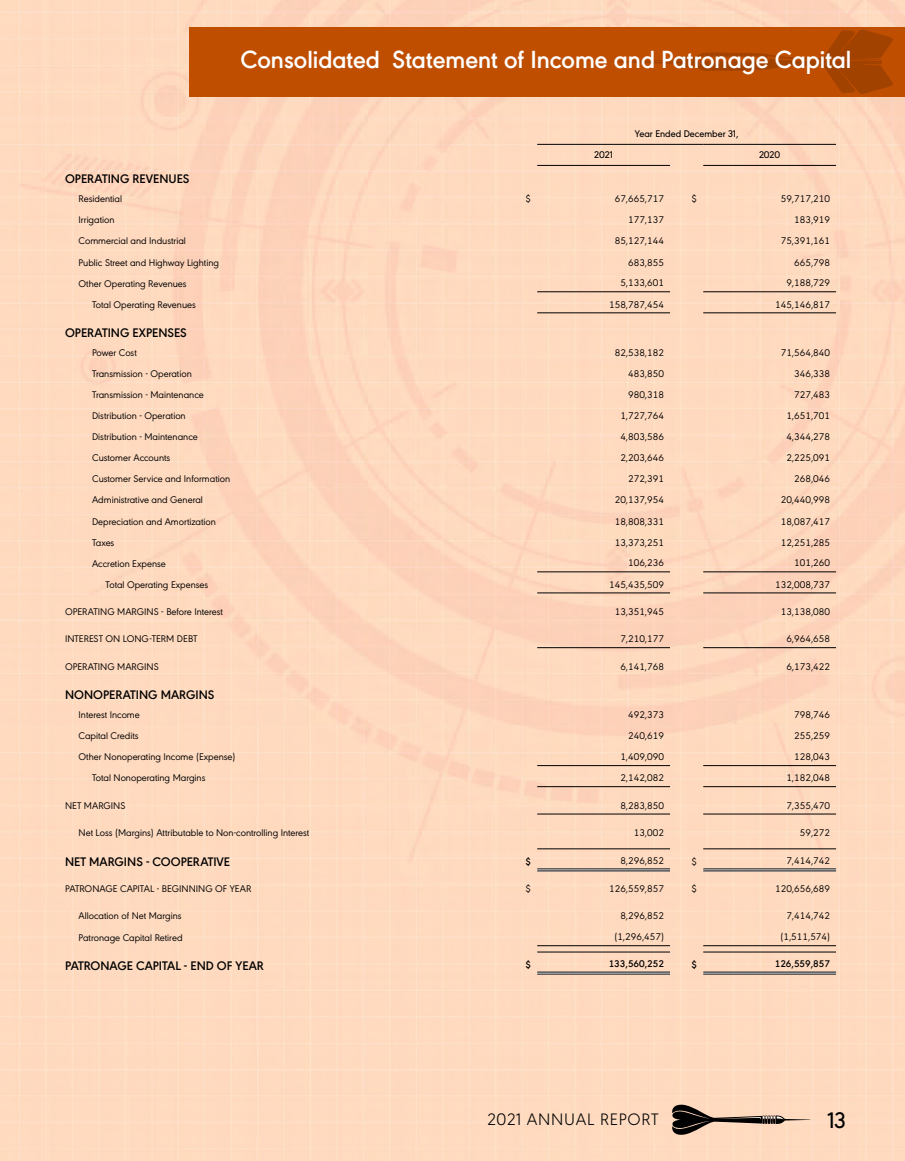
<style>
.page{position:relative;width:905px;height:1161px;background:#fff}
.page>*{position:absolute;margin:0;border:0;box-sizing:border-box;transform-origin:0 0}
.t1{font:600 25.8px "URW Geometric";color:#fff}
.t2{font:500 23.4px "URW Geometric";color:#000}
.t3{font:300 17.25px "URW Geometric";letter-spacing:.04em;color:#000}
.t4{font:600 12.9px "URW Geometric";color:#000}
.t5{font:10.05px "URW Geometric";color:#000}
.t6{font:500 10.05px "URW Geometric";color:#000}
.t7{font:600 10.05px "URW Geometric";color:#000}
</style>
<div class="page">
<img style="left:0;top:0;width:904px;height:1161px">
<div style="left:189px;top:27px;width:715px;height:70px;background:#bf4e00"></div>
<img style="left:613px;top:30px;width:279px;height:64px">
<svg style="left:671px;top:1105px;width:144px;height:31px;background:#bba18d"></svg>
<hr style="left:537px;top:972px;width:133px;height:3px;background:#fff">
<hr style="left:703px;top:972px;width:133px;height:3px;background:#fff">
<hr style="left:537px;top:868px;width:133px;height:3px;background:#fff">
<hr style="left:703px;top:868px;width:133px;height:3px;background:#fff">
<hr style="left:537px;top:144px;width:133px;height:1px;background:#000">
<hr style="left:670px;top:144px;width:33px;height:1px;background:#000">
<hr style="left:703px;top:144px;width:133px;height:1px;background:#000">
<hr style="left:537px;top:165px;width:133px;height:1px;background:#000">
<hr style="left:703px;top:165px;width:133px;height:1px;background:#000">
<hr style="left:537px;top:291px;width:133px;height:1px;background:#000">
<hr style="left:537px;top:312px;width:133px;height:1px;background:#000">
<hr style="left:703px;top:291px;width:133px;height:1px;background:#000">
<hr style="left:703px;top:312px;width:133px;height:1px;background:#000">
<hr style="left:537px;top:593px;width:133px;height:1px;background:#000">
<hr style="left:703px;top:593px;width:133px;height:1px;background:#000">
<hr style="left:537px;top:786px;width:133px;height:1px;background:#000">
<hr style="left:703px;top:786px;width:133px;height:1px;background:#000">
<hr style="left:537px;top:814px;width:133px;height:1px;background:#000">
<hr style="left:703px;top:814px;width:133px;height:1px;background:#000">
<hr style="left:537px;top:848px;width:133px;height:1px;background:#000">
<hr style="left:703px;top:848px;width:133px;height:1px;background:#000">
<hr style="left:537px;top:952px;width:133px;height:1px;background:#000">
<hr style="left:703px;top:952px;width:133px;height:1px;background:#000">
<hr style="left:537px;top:972px;width:133px;height:1px;background:#000">
<hr style="left:537px;top:974px;width:133px;height:1px;background:#000">
<hr style="left:703px;top:972px;width:133px;height:1px;background:#000">
<hr style="left:703px;top:974px;width:133px;height:1px;background:#000">
<hr style="left:537px;top:945px;width:133px;height:1px;background:#000">
<hr style="left:703px;top:945px;width:133px;height:1px;background:#000">
<hr style="left:537px;top:868px;width:133px;height:1px;background:#000">
<hr style="left:537px;top:870px;width:133px;height:1px;background:#000">
<hr style="left:703px;top:868px;width:133px;height:1px;background:#000">
<hr style="left:703px;top:870px;width:133px;height:1px;background:#000">
<hr style="left:537px;top:765px;width:133px;height:1px;background:#000">
<hr style="left:703px;top:765px;width:133px;height:1px;background:#000">
<hr style="left:537px;top:647px;width:133px;height:1px;background:#000">
<hr style="left:703px;top:647px;width:133px;height:1px;background:#000">
<hr style="left:537px;top:571px;width:133px;height:1px;background:#000">
<hr style="left:703px;top:571px;width:133px;height:1px;background:#000">
<h1 class="t1" style="left:240px;top:41px;width:612px">Consolidated Statement of Income and Patronage Capital</h1>
<p class="t6" style="left:634px;top:126px;width:105px">Year Ended December 31,</p>
<p class="t6" style="left:594px;top:148px;width:20px">2021</p>
<p class="t6" style="left:759px;top:148px;width:23px">2020</p>
<p class="t4" style="left:65px;top:169px;width:126px">OPERATING REVENUES</p>
<p class="t5" style="left:79px;top:192px;width:45px">Residential</p>
<p class="t5" style="left:525px;top:192px;width:7px">$</p>
<p class="t5" style="left:614px;top:192px;width:51px">67,665,717</p>
<p class="t5" style="left:691px;top:192px;width:7px">$</p>
<p class="t5" style="left:780px;top:192px;width:51px">59,717,210</p>
<p class="t5" style="left:79px;top:213px;width:37px">Irrigation</p>
<p class="t5" style="left:628px;top:213px;width:37px">177,137</p>
<p class="t5" style="left:794px;top:213px;width:37px">183,919</p>
<p class="t5" style="left:79px;top:234px;width:109px">Commercial and Industrial</p>
<p class="t5" style="left:614px;top:234px;width:51px">85,127,144</p>
<p class="t5" style="left:780px;top:234px;width:51px">75,391,161</p>
<p class="t5" style="left:79px;top:255px;width:142px">Public Street and Highway Lighting</p>
<p class="t5" style="left:628px;top:255px;width:37px">683,855</p>
<p class="t5" style="left:794px;top:255px;width:37px">665,798</p>
<p class="t5" style="left:79px;top:276px;width:110px">Other Operating Revenues</p>
<p class="t5" style="left:620px;top:276px;width:45px">5,133,601</p>
<p class="t5" style="left:786px;top:276px;width:45px">9,188,729</p>
<p class="t5" style="left:92px;top:297px;width:105px">Total Operating Revenues</p>
<p class="t5" style="left:609px;top:297px;width:56px">158,787,454</p>
<p class="t5" style="left:775px;top:297px;width:56px">145,146,817</p>
<p class="t4" style="left:65px;top:323px;width:123px">OPERATING EXPENSES</p>
<p class="t5" style="left:92px;top:345px;width:46px">Power Cost</p>
<p class="t5" style="left:614px;top:345px;width:51px">82,538,182</p>
<p class="t5" style="left:780px;top:345px;width:51px">71,564,840</p>
<p class="t5" style="left:92px;top:366px;width:101px">Transmission - Operation</p>
<p class="t5" style="left:628px;top:366px;width:37px">483,850</p>
<p class="t5" style="left:794px;top:366px;width:37px">346,338</p>
<p class="t5" style="left:92px;top:388px;width:113px">Transmission - Maintenance</p>
<p class="t5" style="left:628px;top:388px;width:37px">980,318</p>
<p class="t5" style="left:794px;top:388px;width:37px">727,483</p>
<p class="t5" style="left:92px;top:409px;width:95px">Distribution - Operation</p>
<p class="t5" style="left:620px;top:409px;width:45px">1,727,764</p>
<p class="t5" style="left:786px;top:409px;width:45px">1,651,701</p>
<p class="t5" style="left:92px;top:430px;width:107px">Distribution - Maintenance</p>
<p class="t5" style="left:620px;top:430px;width:45px">4,803,586</p>
<p class="t5" style="left:786px;top:430px;width:45px">4,344,278</p>
<p class="t5" style="left:92px;top:451px;width:80px">Customer Accounts</p>
<p class="t5" style="left:620px;top:451px;width:45px">2,203,646</p>
<p class="t5" style="left:786px;top:451px;width:45px">2,225,091</p>
<p class="t5" style="left:92px;top:472px;width:140px">Customer Service and Information</p>
<p class="t5" style="left:628px;top:472px;width:37px">272,391</p>
<p class="t5" style="left:794px;top:472px;width:37px">268,046</p>
<p class="t5" style="left:92px;top:493px;width:112px">Administrative and General</p>
<p class="t5" style="left:614px;top:493px;width:51px">20,137,954</p>
<p class="t5" style="left:780px;top:493px;width:51px">20,440,998</p>
<p class="t5" style="left:92px;top:514px;width:125px">Depreciation and Amortization</p>
<p class="t5" style="left:614px;top:514px;width:51px">18,808,331</p>
<p class="t5" style="left:780px;top:514px;width:51px">18,087,417</p>
<p class="t5" style="left:92px;top:535px;width:24px">Taxes</p>
<p class="t5" style="left:614px;top:535px;width:51px">13,373,251</p>
<p class="t5" style="left:780px;top:535px;width:51px">12,251,285</p>
<p class="t5" style="left:92px;top:556px;width:75px">Accretion Expense</p>
<p class="t5" style="left:628px;top:556px;width:37px">106,236</p>
<p class="t5" style="left:794px;top:556px;width:37px">101,260</p>
<p class="t5" style="left:106px;top:577px;width:104px">Total Operating Expenses</p>
<p class="t5" style="left:609px;top:577px;width:56px">145,435,509</p>
<p class="t5" style="left:775px;top:577px;width:56px">132,008,737</p>
<p class="t5" style="left:65px;top:604px;width:159px">OPERATING MARGINS - Before Interest</p>
<p class="t5" style="left:614px;top:604px;width:51px">13,351,945</p>
<p class="t5" style="left:780px;top:604px;width:51px">13,138,080</p>
<p class="t5" style="left:65px;top:632px;width:134px">INTEREST ON LONG-TERM DEBT</p>
<p class="t5" style="left:620px;top:632px;width:45px">7,210,177</p>
<p class="t5" style="left:786px;top:632px;width:45px">6,964,658</p>
<p class="t5" style="left:65px;top:659px;width:95px">OPERATING MARGINS</p>
<p class="t5" style="left:620px;top:659px;width:45px">6,141,768</p>
<p class="t5" style="left:786px;top:659px;width:45px">6,173,422</p>
<p class="t4" style="left:65px;top:685px;width:151px">NONOPERATING MARGINS</p>
<p class="t5" style="left:79px;top:708px;width:63px">Interest Income</p>
<p class="t5" style="left:628px;top:708px;width:37px">492,373</p>
<p class="t5" style="left:794px;top:708px;width:37px">798,746</p>
<p class="t5" style="left:79px;top:729px;width:62px">Capital Credits</p>
<p class="t5" style="left:628px;top:729px;width:37px">240,619</p>
<p class="t5" style="left:794px;top:729px;width:37px">255,259</p>
<p class="t5" style="left:79px;top:750px;width:158px">Other Nonoperating Income (Expense)</p>
<p class="t5" style="left:620px;top:750px;width:45px">1,409,090</p>
<p class="t5" style="left:794px;top:750px;width:37px">128,043</p>
<p class="t5" style="left:92px;top:771px;width:115px">Total Nonoperating Margins</p>
<p class="t5" style="left:620px;top:771px;width:45px">2,142,082</p>
<p class="t5" style="left:786px;top:771px;width:45px">1,182,048</p>
<p class="t5" style="left:65px;top:798px;width:62px">NET MARGINS</p>
<p class="t5" style="left:620px;top:798px;width:45px">8,283,850</p>
<p class="t5" style="left:786px;top:798px;width:45px">7,355,470</p>
<p class="t5" style="left:79px;top:826px;width:232px">Net Loss (Margins) Attributable to Non-controlling Interest</p>
<p class="t5" style="left:633px;top:826px;width:32px">13,002</p>
<p class="t5" style="left:799px;top:826px;width:32px">59,272</p>
<p class="t4" style="left:65px;top:852px;width:166px">NET MARGINS - COOPERATIVE</p>
<p class="t7" style="left:525px;top:854px;width:7px">$</p>
<p class="t5" style="left:620px;top:853px;width:45px">8,296,852</p>
<p class="t5" style="left:691px;top:854px;width:7px">$</p>
<p class="t5" style="left:786px;top:853px;width:45px">7,414,742</p>
<p class="t5" style="left:65px;top:881px;width:188px">PATRONAGE CAPITAL - BEGINNING OF YEAR</p>
<p class="t5" style="left:525px;top:881px;width:7px">$</p>
<p class="t5" style="left:609px;top:881px;width:56px">126,559,857</p>
<p class="t5" style="left:691px;top:881px;width:7px">$</p>
<p class="t5" style="left:775px;top:881px;width:56px">120,656,689</p>
<p class="t5" style="left:79px;top:909px;width:104px">Allocation of Net Margins</p>
<p class="t5" style="left:620px;top:909px;width:45px">8,296,852</p>
<p class="t5" style="left:786px;top:909px;width:45px">7,414,742</p>
<p class="t5" style="left:79px;top:930px;width:105px">Patronage Capital Retired</p>
<p class="t5" style="left:614px;top:930px;width:51px">(1,296,457)</p>
<p class="t5" style="left:780px;top:930px;width:51px">(1,511,574)</p>
<p class="t4" style="left:65px;top:956px;width:200px">PATRONAGE CAPITAL - END OF YEAR</p>
<p class="t7" style="left:525px;top:957px;width:7px">$</p>
<p class="t7" style="left:608px;top:957px;width:57px">133,560,252</p>
<p class="t7" style="left:691px;top:957px;width:7px">$</p>
<p class="t7" style="left:774px;top:957px;width:57px">126,559,857</p>
<h3 class="t3" style="left:487px;top:1107px;width:172px">2021 ANNUAL REPORT</h3>
<h2 class="t2" style="left:827px;top:1103px;width:20px">13</h2>
</div>
